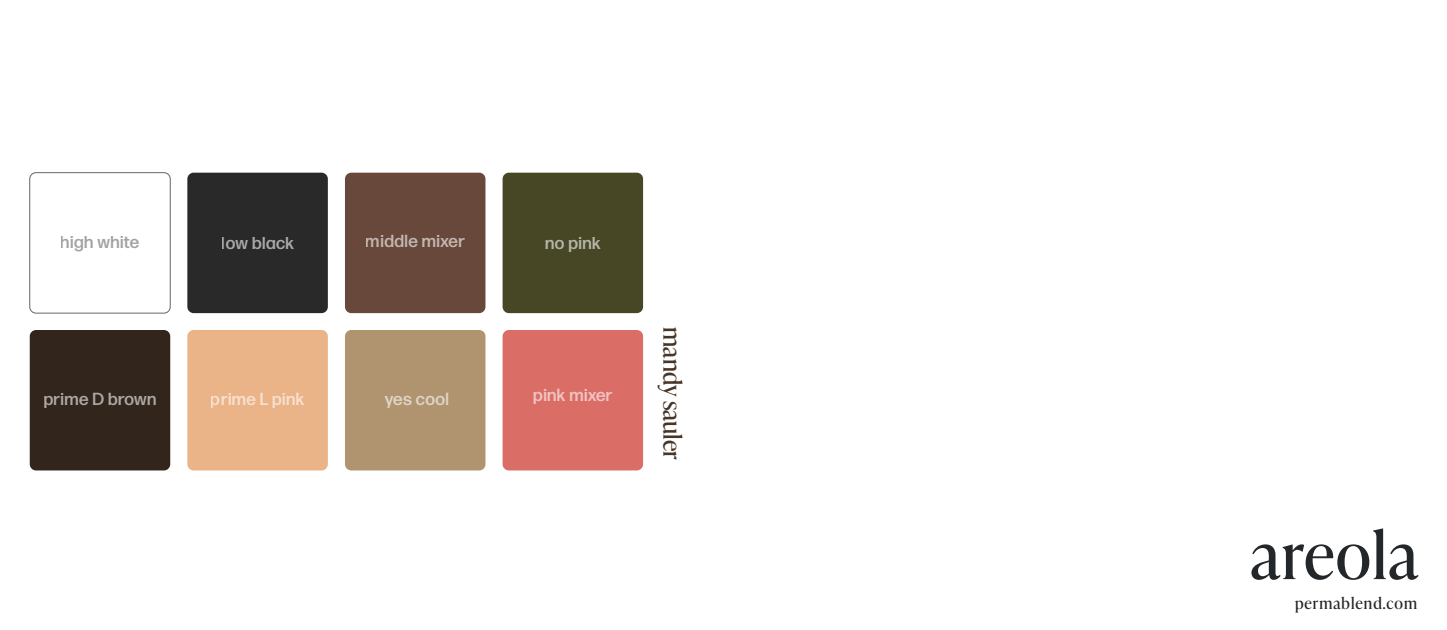
<style>
.page{position:relative;width:1447px;height:630px;background:#fff}
.page>*{position:absolute;margin:0;border:0;box-sizing:border-box;transform-origin:0 0}
.t1{font:64.75px "Ivy Presto Headline";letter-spacing:.025em;color:#242729}
.t2{font:24.5px "Ivy Presto Headline";color:#473628}
.t3{font:500 17.5px "Forma DJR Deck";letter-spacing:.025em;color:#fff}
.t4{font:500 17.5px "Forma DJR Deck";letter-spacing:.025em;color:#63656a}
.t5{font:15.75px "Ivy Presto Headline";letter-spacing:.065em;color:#242729}
</style>
<div class="page">
<div style="left:30px;top:172px;width:140px;height:141px;border:1px solid #63656a;border-radius:6px"></div>
<div style="left:187px;top:173px;width:141px;height:140px;background:#292929;border-radius:6px"></div>
<div style="left:345px;top:173px;width:140px;height:140px;background:#67483a;border-radius:6px"></div>
<div style="left:502px;top:173px;width:141px;height:140px;background:#474725;border-radius:6px"></div>
<div style="left:30px;top:330px;width:140px;height:140px;background:#31251c;border-radius:6px"></div>
<div style="left:187px;top:330px;width:141px;height:140px;background:#ebb388;border-radius:6px"></div>
<div style="left:345px;top:330px;width:140px;height:140px;background:#b09470;border-radius:6px"></div>
<div style="left:502px;top:330px;width:141px;height:140px;background:#db6d67;border-radius:6px"></div>
<p class="t4" style="left:61px;top:231px;width:80px">high white</p>
<p class="t3" style="left:222px;top:232px;width:74px">low black</p>
<p class="t3" style="left:366px;top:230px;width:100px">middle mixer</p>
<p class="t3" style="left:545px;top:232px;width:57px">no pink</p>
<p class="t3" style="left:44px;top:388px;width:114px">prime D brown</p>
<p class="t3" style="left:211px;top:388px;width:95px">prime L pink</p>
<p class="t3" style="left:385px;top:388px;width:66px">yes cool</p>
<p class="t3" style="left:533px;top:384px;width:81px">pink mixer</p>
<h2 class="t2" style="left:690px;top:327px;width:134px;rotate:90deg">mandy sauler</h2>
<h1 class="t1" style="left:1250px;top:509px;width:169px">areola</h1>
<p class="t5" style="left:1295px;top:592px;width:124px">permablend.com</p>
</div>
